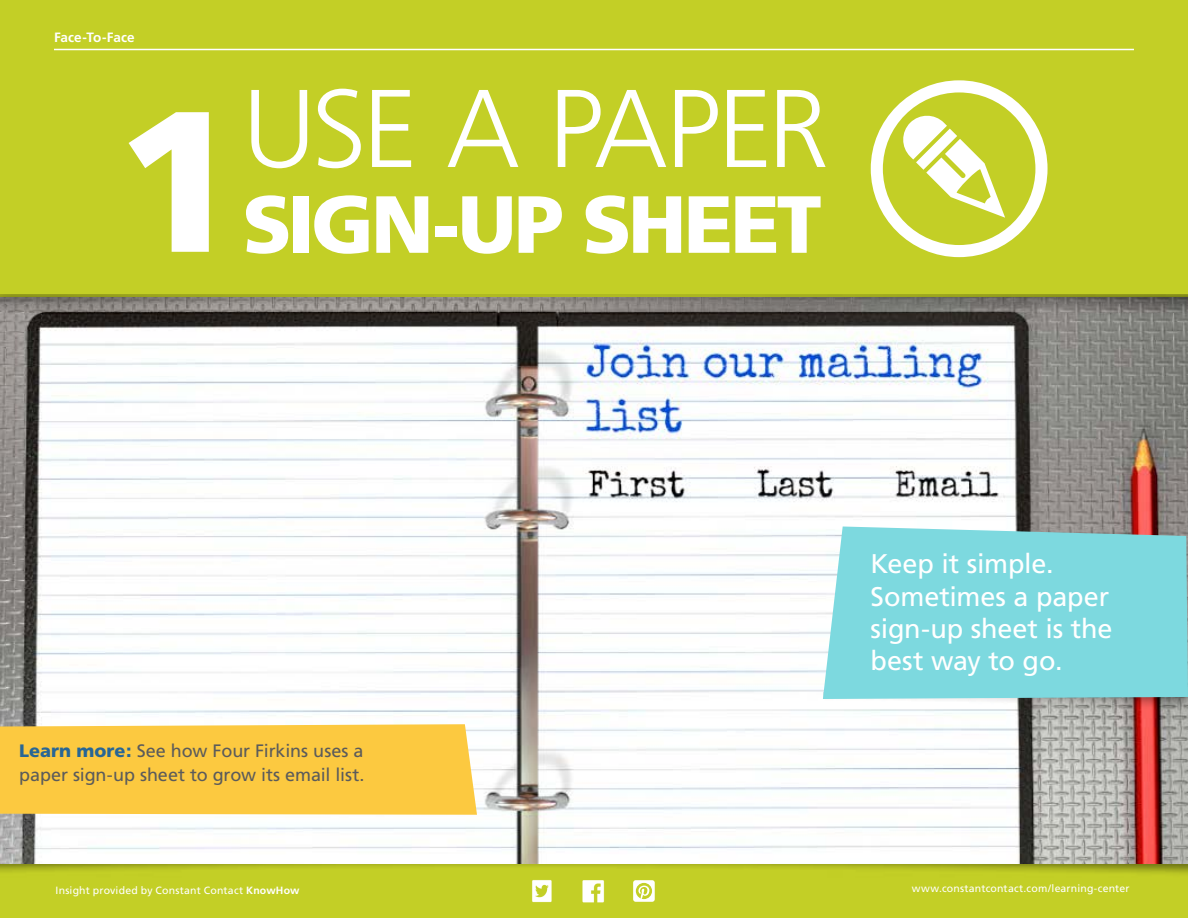
<style>
.page{position:relative;width:1188px;height:918px;background:#fff}
.page>*{position:absolute;margin:0;border:0;box-sizing:border-box;transform-origin:0 0}
.t1{font:900 199.95px "Frutiger";color:#fff}
.t2{font:300 110.4px "Frutiger";letter-spacing:-.04em;color:#fff}
.t3{font:900 80.85px "Frutiger";letter-spacing:-.04em;color:#fff}
.t4{font:27px/32.4px "Frutiger";letter-spacing:-.005em;color:#fff}
.t5{font:18px/24px "Frutiger";letter-spacing:-.005em;color:#5b5b5b}
.t6{font:700 13.5px "Frutiger";color:#fff}
.t7{font:10.5px "Frutiger";letter-spacing:.015em;color:#fff}
.s1{font-weight:900;color:#286695}
.s2{font-weight:700}
</style>
<div class="page">
<div style="left:0;top:0;width:1188px;height:297px;background:#c3cf26"></div>
<svg style="left:871px;top:80px;width:177px;height:177px"></svg>
<div style="left:0;top:864px;width:1188px;height:54px;background:#c3cf26"></div>
<img style="left:0;top:326px;width:1188px;height:548px">
<svg style="left:633px;top:880px;width:22px;height:22px"></svg>
<hr style="left:54px;top:49px;width:1080px;height:1px;background:#fff">
<img style="left:0;top:295px;width:1188px;height:31px">
<div style="left:0;top:724px;width:477px;height:91px;background:#fcc940"></div>
<img style="left:824px;top:699px;width:364px;height:17px">
<div style="left:823px;top:527px;width:365px;height:172px;background:#7dd9df"></div>
<img style="left:532px;top:880px;width:20px;height:23px">
<img style="left:582px;top:880px;width:23px;height:23px">
<p class="t6" style="left:54px;top:29px;width:82px">Face-To-Face</p>
<h1 class="t1" style="left:116px;top:61px;width:124px">1</h1>
<h2 class="t2" style="left:242px;top:66px;width:588px">USE A PAPER</h2>
<h3 class="t3" style="left:242px;top:176px;width:581px">sign-up sheet</h3>
<h3 class="t5" style="left:19px;top:739px;width:347px"><span class="s1">Learn more:</span> See how Four Firkins uses a paper sign-up sheet to grow its email list.</h3>
<h3 class="t4" style="left:871px;top:548px;width:243px">Keep it simple.<br>Sometimes a paper sign-up sheet is the best way to go.</h3>
<p class="t7" style="left:56px;top:884px;width:245px">Insight provided by Constant Contact <span class="s2">KnowHow</span></p>
<p class="t7" style="left:912px;top:882px;width:219px">www.constantcontact.com/learning-center</p>
</div>
